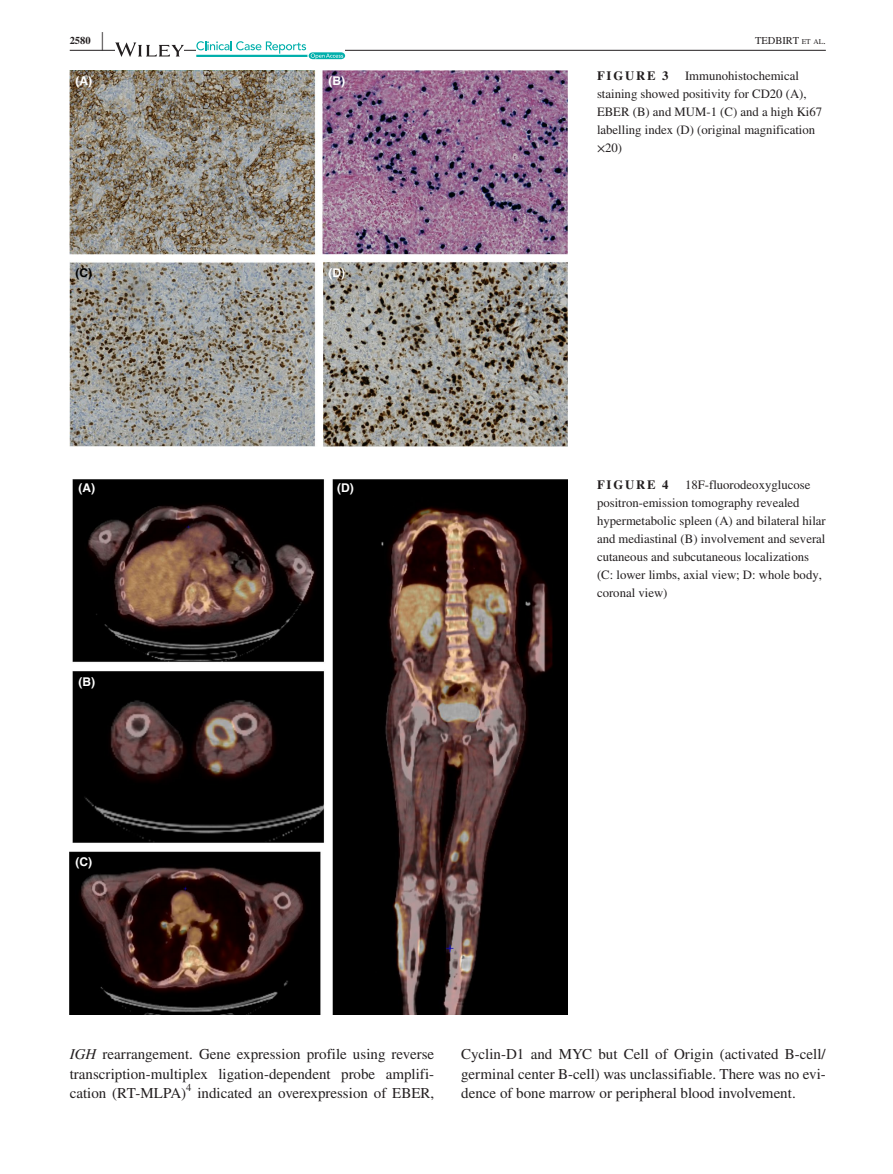
<style>
.page{position:relative;width:893px;height:1174px;background:#fff}
.page>*{position:absolute;margin:0;border:0;box-sizing:border-box;transform-origin:0 0}
.t1{font:700 25.95px "STIX";color:#231f20;scale:.36 1}
.t2{font:15px/19.5px "STIX";color:#231f20;text-align:justify}
.t3{font:12.75px/18px "STIX";color:#231f20}
.t4{font:700 12.75px "STIX";letter-spacing:.14em;color:#231f20}
.t5{font:700 12px "Helvetica";color:#fff}
.t6{font:700 12px "Helvetica";color:#000}
.t7{font:10.5px "STIX";color:#231f20}
.t8{font:700 10.5px "STIX";color:#231f20}
.t9{font:10.5px "STIX";color:#231f20}
.s1{font-size:7.35px}
.s2{font-style:italic}
</style>
<div class="page">
<hr style="left:70px;top:50px;width:756px;height:1px;background:#231f20">
<svg style="left:115px;top:42px;width:69px;height:15px"></svg>
<svg style="left:196px;top:41px;width:149px;height:18px"></svg>
<img style="left:70px;top:70px;width:497px;height:377px">
<img style="left:70px;top:480px;width:497px;height:534px">
<p class="t8" style="left:70px;top:34px;width:22px">2580</p>
<h1 class="t1" style="left:102px;top:26px;width:7px">|</h1>
<p class="t7" style="left:755px;top:33px;width:72px">TEDBIRT <span class="s1">et al</span>.</p>
<p class="t5" style="left:75px;top:73px;width:18px">(A)</p>
<p class="t5" style="left:328px;top:73px;width:18px">(B)</p>
<p class="t6" style="left:75px;top:265px;width:18px">(C)</p>
<p class="t5" style="left:328px;top:265px;width:18px">(D)</p>
<p class="t4" style="left:597px;top:68px;width:73px">FIGURE 3</p>
<p class="t3" style="left:597px;top:67px;width:227px;text-indent:88px">Immunohistochemical staining showed positivity for CD20 (A),<br>EBER (B) and MUM-1 (C) and a high Ki67 labelling index (D) (original magnification ×20)</p>
<p class="t5" style="left:79px;top:480px;width:18px">(A)</p>
<p class="t5" style="left:79px;top:674px;width:18px">(B)</p>
<p class="t5" style="left:76px;top:854px;width:18px">(C)</p>
<p class="t5" style="left:337px;top:480px;width:18px">(D)</p>
<p class="t4" style="left:597px;top:477px;width:73px">FIGURE 4</p>
<p class="t3" style="left:597px;top:477px;width:230px;text-indent:88px">18F-fluorodeoxyglucose positron-emission tomography revealed hypermetabolic spleen (A) and bilateral hilar and mediastinal (B) involvement and several cutaneous and subcutaneous localizations (C: lower limbs, axial view; D: whole body, coronal view)</p>
<p class="t2" style="left:70px;top:1045px;width:366px"><span class="s2">IGH</span> rearrangement. Gene expression profile using reverse transcription-multiplex ligation-dependent probe amplifi&shy;cation (RT-MLPA)</p>
<p class="t9" style="left:186px;top:1080px;width:7px">4</p>
<p class="t2" style="left:197px;top:1084px;width:238px">indicated an overexpression of EBER,</p>
<p class="t2" style="left:461px;top:1045px;width:366px">Cyclin-D1 and MYC but Cell of Origin (activated B-cell/ germinal center B-cell) was unclassifiable. There was no evi&shy;dence of bone marrow or peripheral blood involvement.</p>
</div>
